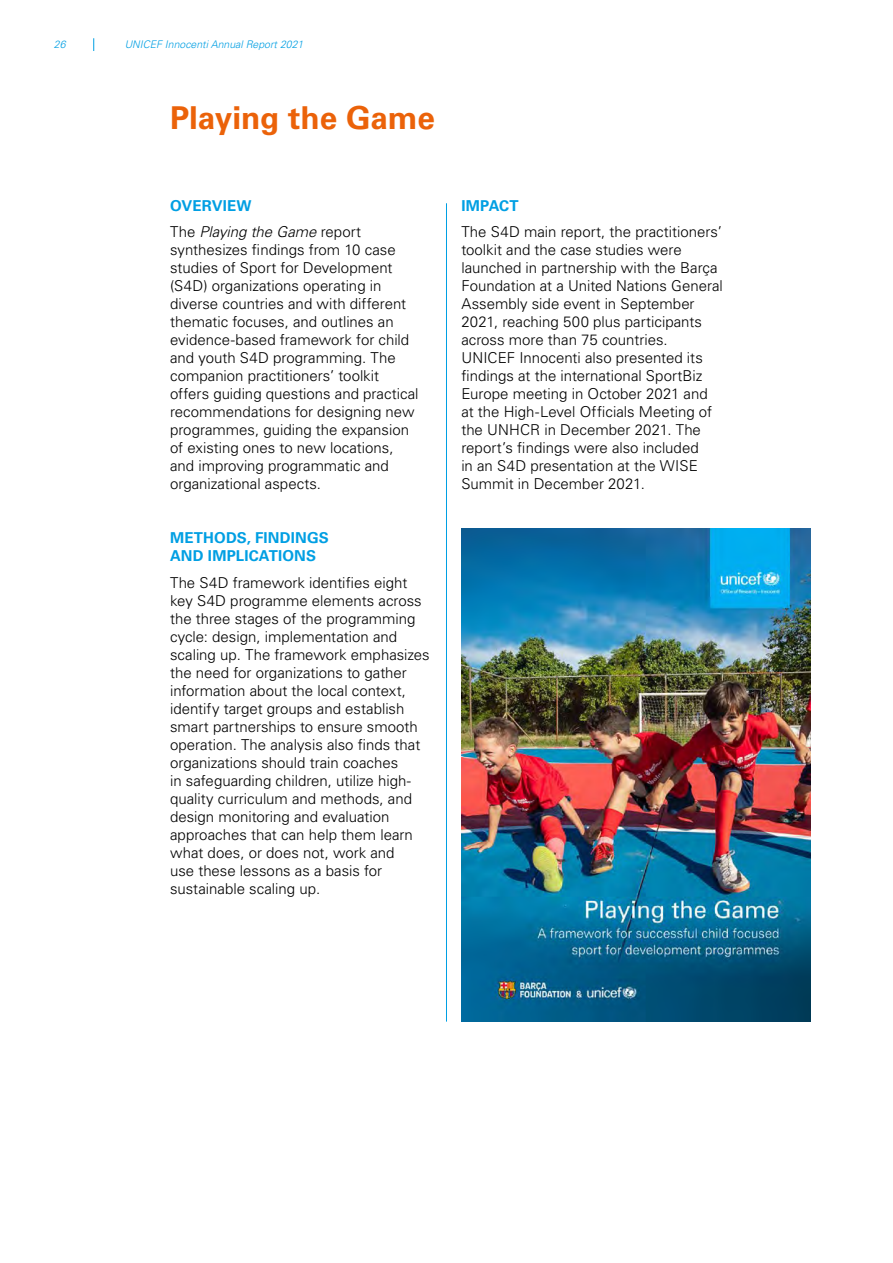
<style>
.page{position:relative;width:893px;height:1263px;background:#fff}
.page>*{position:absolute;margin:0;border:0;box-sizing:border-box;transform-origin:0 0}
.t1{font:700 31.5px "Univers LT Pro 65";color:#eb6209}
.t2{font:300 15px/18px "Univers LT Pro 45";color:#000}
.t3{font:700 15px/18px "Univers LT Pro 65";letter-spacing:.01em;color:#009fe3}
.t4{font:italic 300 10.5px "Univers LT Pro 45";color:#009fe3}
.s1{font-style:italic}
</style>
<div class="page">
<svg style="left:93px;top:38px;width:1px;height:13px"></svg>
<hr style="left:446px;top:203px;width:1px;height:818px;background:#009fe3">
<img style="left:461px;top:528px;width:349px;height:493px">
<p class="t4" style="left:54px;top:38px;width:13px">26</p>
<p class="t4" style="left:125px;top:38px;width:180px">UNICEF Innocenti Annual Report 2021</p>
<h1 class="t1" style="left:170px;top:99px;width:266px">Playing the Game</h1>
<p class="t3" style="left:170px;top:197px;width:83px">OVERVIEW</p>
<p class="t2" style="left:170px;top:223px;width:250px">The <span class="s1">Playing the Game</span> report synthesizes findings from 10 case studies of Sport for Development (S4D) organizations operating in diverse countries and with different thematic focuses, and outlines an evidence-based framework for child and youth S4D programming. The companion practitioners’ toolkit offers guiding questions and practical recommendations for designing new programmes, guiding the expansion of existing ones to new locations, and improving programmatic and organizational aspects.</p>
<p class="t3" style="left:170px;top:529px;width:160px">METHODS, FINDINGS<br>AND IMPLICATIONS</p>
<p class="t2" style="left:170px;top:574px;width:261px">The S4D framework identifies eight key S4D programme elements across the three stages of the programming cycle: design, implementation and scaling up. The framework emphasizes the need for organizations to gather information about the local context, identify target groups and establish smart partnerships to ensure smooth operation. The analysis also finds that organizations should train coaches<br>in safeguarding children, utilize high&shy;quality curriculum and methods, and design monitoring and evaluation approaches that can help them learn what does, or does not, work and<br>use these lessons as a basis for sustainable scaling up.</p>
<p class="t3" style="left:461px;top:197px;width:59px">IMPACT</p>
<p class="t2" style="left:461px;top:223px;width:263px">The S4D main report, the practitioners’ toolkit and the case studies were launched in partnership with the Barça Foundation at a United Nations General Assembly side event in September 2021, reaching 500 plus participants across more than 75 countries.<br>UNICEF Innocenti also presented its findings at the international SportBiz Europe meeting in October 2021 and at the High-Level Officials Meeting of the UNHCR in December 2021. The report’s findings were also included<br>in an S4D presentation at the WISE Summit in December 2021.</p>
</div>
